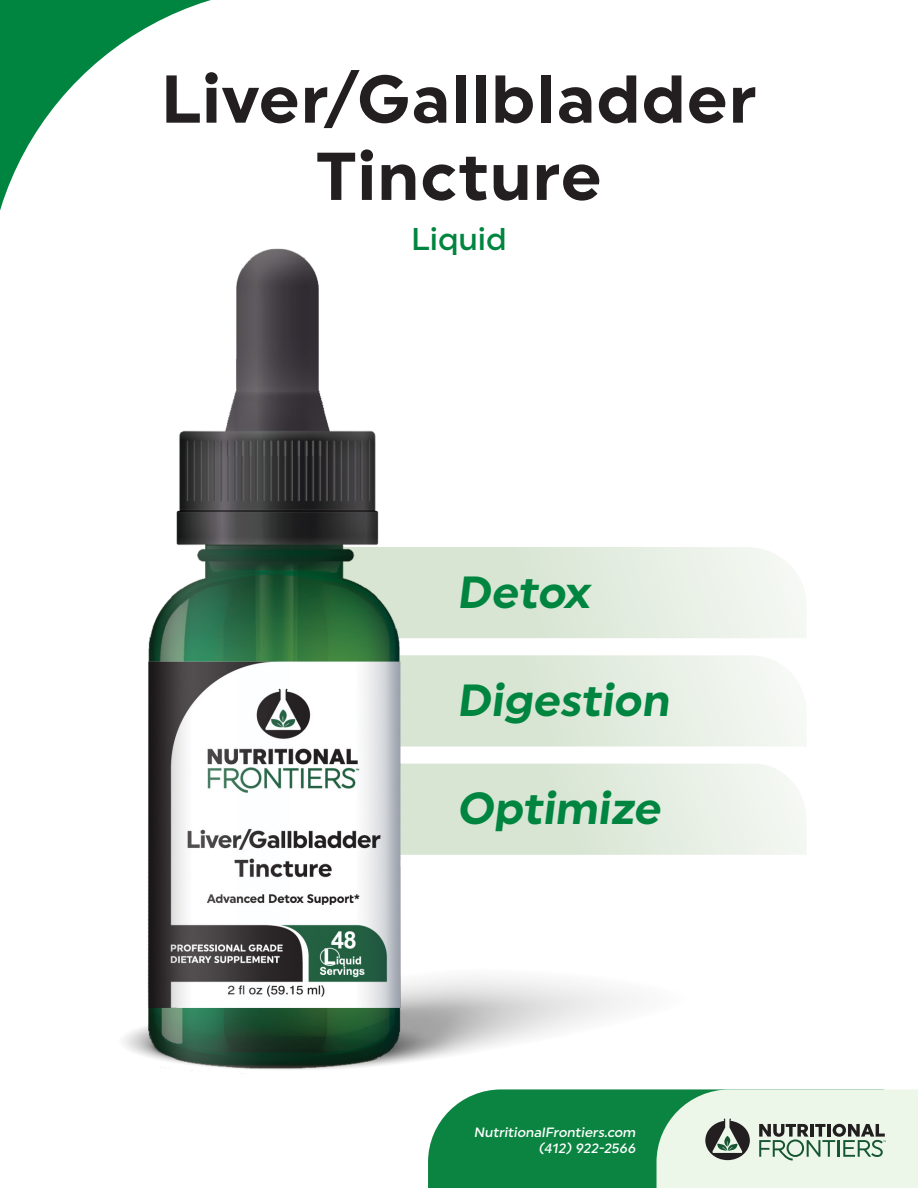
<style>
.page{position:relative;width:918px;height:1188px;background:#fff}
.page>*{position:absolute;margin:0;border:0;box-sizing:border-box;transform-origin:0 0}
.t1{font:700 67.5px/77.2px "Uniform";letter-spacing:.02em;color:#231f20;text-align:center}
.t2{font:700 45px "Uniform";color:#008540}
.t3{font:500 31.5px "Uniform";color:#008540}
.t4{font:500 13.5px "Uniform";color:#fff}
</style>
<div class="page">
<svg style="left:0;top:0;width:211px;height:211px"></svg>
<div style="left:428px;top:1132px;width:229px;height:56px;background:#0c8441"></div>
<svg style="left:657px;top:1132px;width:261px;height:56px;background:#d0ddcf"></svg>
<img style="left:124px;top:248px;width:794px;height:884px">
<p class="t1" style="left:161px;top:59px;width:598px">Liver/Gallbladder<br>Tincture</p>
<p class="t3" style="left:411px;top:220px;width:97px">Liquid</p>
<p class="t2" style="left:457px;top:566px;width:141px">Detox</p>
<p class="t2" style="left:457px;top:674px;width:220px">Digestion</p>
<p class="t2" style="left:457px;top:781px;width:212px">Optimize</p>
<p class="t4" style="left:474px;top:1124px;width:166px">NutritionalFrontiers.com</p>
<p class="t4" style="left:538px;top:1140px;width:101px">(412) 922-2566</p>
</div>
